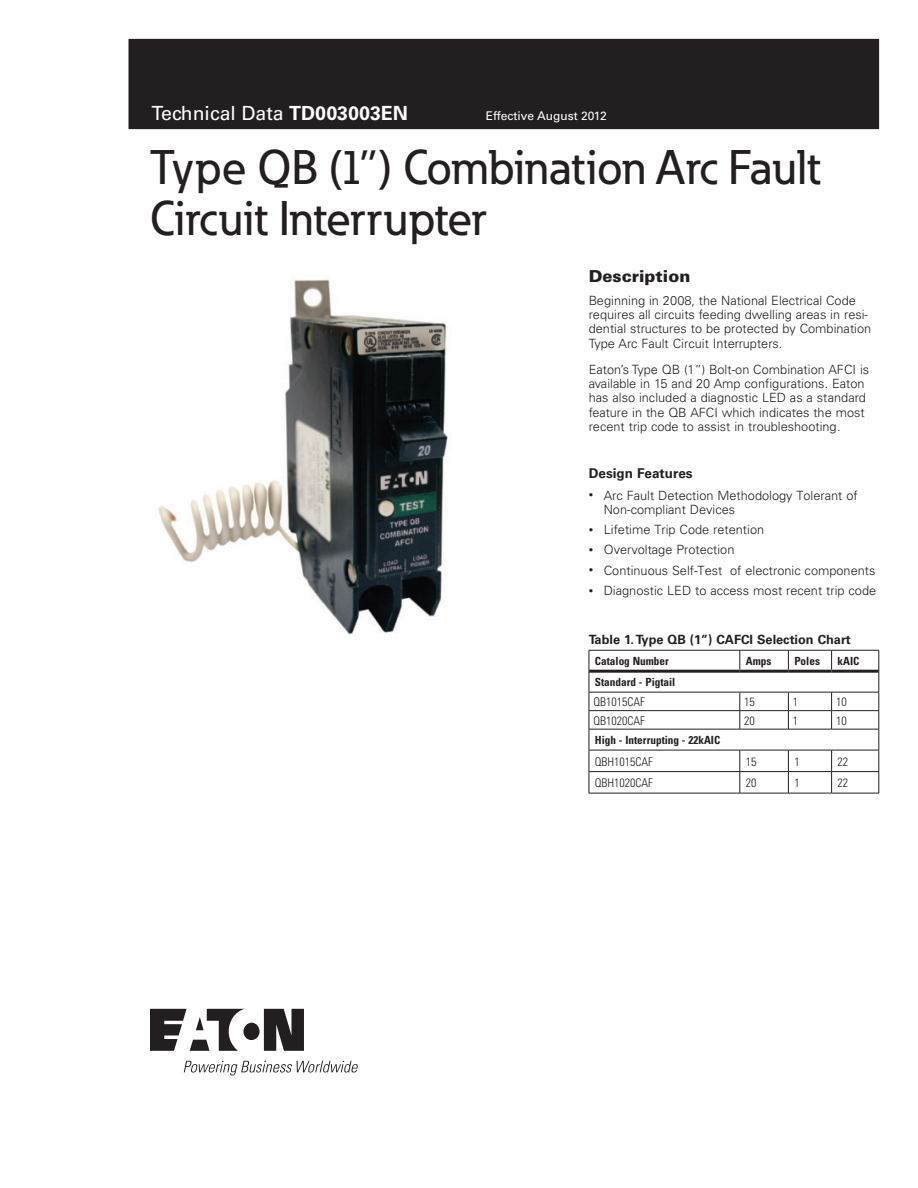
<style>
.page{position:relative;width:918px;height:1188px;background:#fff}
.page>*{position:absolute;margin:0;border:0;box-sizing:border-box;transform-origin:0 0}
._00_Product{font:500 48px/51px "Eaton";color:#231f20}
._00_Application{font:19.5px "Univers";color:#fff}
._01_Head1{font:900 16.5px "Univers";color:#231f20}
._01_Head3{font:700 13.5px "Univers";color:#231f20}
._02_Body_Last{font:300 12.75px/14.2px "Univers";color:#231f20}
.Table_Title{font:700 12.75px "Univers";color:#231f20}
._03_Table_Body__8_pt{font:300 condensed 12px "Univers";color:#231f20}
._00_Brand_Effective{font:12px "Univers";color:#fff}
.Table_Text{font:700 condensed 11.25px "Univers";color:#231f20}
.Table_Heading{font:700 condensed 11.25px "Univers";color:#231f20}
.s1{font-weight:700}
.s2{font-size:9px}
</style>
<div class="page">
<div style="left:129px;top:39px;width:750px;height:90px;background:#231f20"></div>
<svg style="left:150px;top:1009px;width:154px;height:42px"></svg>
<svg style="left:184px;top:1061px;width:174px;height:15px"></svg>
<hr style="left:589px;top:692px;width:151px;height:1px;background:#231f20">
<hr style="left:740px;top:692px;width:48px;height:1px;background:#231f20">
<hr style="left:788px;top:692px;width:44px;height:1px;background:#231f20">
<hr style="left:832px;top:692px;width:47px;height:1px;background:#231f20">
<hr style="left:589px;top:710px;width:151px;height:1px;background:#231f20">
<hr style="left:740px;top:710px;width:48px;height:1px;background:#231f20">
<svg style="left:740px;top:692px;width:1px;height:37px"></svg>
<hr style="left:788px;top:710px;width:44px;height:1px;background:#231f20">
<svg style="left:788px;top:692px;width:1px;height:37px"></svg>
<hr style="left:832px;top:710px;width:47px;height:1px;background:#231f20">
<svg style="left:831px;top:692px;width:1px;height:37px"></svg>
<hr style="left:589px;top:729px;width:151px;height:1px;background:#231f20">
<hr style="left:740px;top:729px;width:48px;height:1px;background:#231f20">
<hr style="left:788px;top:729px;width:44px;height:1px;background:#231f20">
<hr style="left:832px;top:729px;width:47px;height:1px;background:#231f20">
<hr style="left:589px;top:750px;width:151px;height:1px;background:#231f20">
<hr style="left:740px;top:750px;width:48px;height:1px;background:#231f20">
<hr style="left:788px;top:750px;width:44px;height:1px;background:#231f20">
<hr style="left:832px;top:750px;width:47px;height:1px;background:#231f20">
<hr style="left:589px;top:771px;width:151px;height:1px;background:#231f20">
<hr style="left:740px;top:771px;width:48px;height:1px;background:#231f20">
<svg style="left:740px;top:750px;width:1px;height:43px"></svg>
<hr style="left:788px;top:771px;width:44px;height:1px;background:#231f20">
<svg style="left:788px;top:750px;width:1px;height:43px"></svg>
<hr style="left:832px;top:771px;width:47px;height:1px;background:#231f20">
<svg style="left:831px;top:750px;width:1px;height:43px"></svg>
<hr style="left:589px;top:793px;width:151px;height:1px;background:#231f20">
<hr style="left:740px;top:793px;width:48px;height:1px;background:#231f20">
<hr style="left:788px;top:793px;width:44px;height:1px;background:#231f20">
<hr style="left:832px;top:793px;width:47px;height:1px;background:#231f20">
<svg style="left:589px;top:651px;width:1px;height:142px"></svg>
<hr style="left:589px;top:650px;width:151px;height:1px;background:#231f20">
<hr style="left:740px;top:650px;width:48px;height:1px;background:#231f20">
<hr style="left:788px;top:650px;width:44px;height:1px;background:#231f20">
<hr style="left:832px;top:650px;width:47px;height:1px;background:#231f20">
<svg style="left:740px;top:650px;width:1px;height:20px"></svg>
<svg style="left:788px;top:650px;width:1px;height:20px"></svg>
<svg style="left:831px;top:650px;width:1px;height:20px"></svg>
<svg style="left:879px;top:650px;width:1px;height:143px"></svg>
<hr style="left:589px;top:670px;width:151px;height:3px;background:#231f20">
<hr style="left:740px;top:670px;width:48px;height:3px;background:#231f20">
<hr style="left:788px;top:670px;width:44px;height:3px;background:#231f20">
<hr style="left:832px;top:670px;width:47px;height:3px;background:#231f20">
<img style="left:158px;top:279px;width:290px;height:356px">
<p class="_00_Application" style="left:152px;top:101px;width:258px">Technical Data <span class="s1">TD003003EN</span></p>
<p class="_00_Brand_Effective" style="left:486px;top:109px;width:123px">Effective August 2012</p>
<p class="_00_Product" style="left:150px;top:141px;width:672px">Type QB (1”) Combination Arc Fault<br>Circuit Interrupter</p>
<p class="_01_Head1" style="left:589px;top:265px;width:103px">Description</p>
<p class="_02_Body_Last" style="left:589px;top:293px;width:284px">Beginning in 2008, the National Electrical Code requires all circuits feeding dwelling areas in resi&shy;dential structures to be protected by Combination Type Arc Fault Circuit Interrupters.</p>
<p class="_02_Body_Last" style="left:589px;top:362px;width:282px">Eaton’s Type QB (1”) Bolt-on Combination AFCI is available in 15 and 20 Amp configurations. Eaton has also included a diagnostic LED as a standard feature in the QB AFCI which indicates the most recent trip code to assist in troubleshooting.</p>
<p class="_01_Head3" style="left:589px;top:465px;width:105px">Design Features</p>
<p class="_02_Body_Last" style="left:604px;top:488px;width:256px;text-indent:-15px"><span class="s2">•</span> Arc Fault Detection Methodology Tolerant of<br>Non-compliant Devices</p>
<p class="_02_Body_Last" style="left:589px;top:522px;width:177px"><span class="s2">•</span> Lifetime Trip Code retention</p>
<p class="_02_Body_Last" style="left:589px;top:543px;width:147px"><span class="s2">•</span> Overvoltage Protection</p>
<p class="_02_Body_Last" style="left:589px;top:563px;width:288px"><span class="s2">•</span> Continuous Self-Test of electronic components</p>
<p class="_02_Body_Last" style="left:589px;top:583px;width:289px"><span class="s2">•</span> Diagnostic LED to access most recent trip code</p>
<p class="Table_Title" style="left:589px;top:632px;width:263px">Table 1. Type QB (1”) CAFCI Selection Chart</p>
<p class="Table_Heading" style="left:595px;top:654px;width:76px">Catalog Number</p>
<p class="Table_Heading" style="left:746px;top:654px;width:27px">Amps</p>
<p class="Table_Heading" style="left:794px;top:654px;width:27px">Poles</p>
<p class="Table_Heading" style="left:838px;top:654px;width:23px">kAIC</p>
<p class="Table_Text" style="left:595px;top:675px;width:82px">Standard - Pigtail</p>
<p class="_03_Table_Body__8_pt" style="left:593px;top:695px;width:53px">QB1015CAF</p>
<p class="_03_Table_Body__8_pt" style="left:744px;top:695px;width:12px">15</p>
<p class="_03_Table_Body__8_pt" style="left:793px;top:695px;width:7px">1</p>
<p class="_03_Table_Body__8_pt" style="left:836px;top:695px;width:12px">10</p>
<p class="_03_Table_Body__8_pt" style="left:593px;top:713px;width:53px">QB1020CAF</p>
<p class="_03_Table_Body__8_pt" style="left:744px;top:713px;width:12px">20</p>
<p class="_03_Table_Body__8_pt" style="left:793px;top:713px;width:7px">1</p>
<p class="_03_Table_Body__8_pt" style="left:836px;top:713px;width:12px">10</p>
<p class="Table_Text" style="left:595px;top:733px;width:127px">High - Interrupting - 22kAIC</p>
<p class="_03_Table_Body__8_pt" style="left:595px;top:754px;width:59px">QBH1015CAF</p>
<p class="_03_Table_Body__8_pt" style="left:746px;top:754px;width:12px">15</p>
<p class="_03_Table_Body__8_pt" style="left:794px;top:754px;width:7px">1</p>
<p class="_03_Table_Body__8_pt" style="left:838px;top:754px;width:12px">22</p>
<p class="_03_Table_Body__8_pt" style="left:595px;top:776px;width:59px">QBH1020CAF</p>
<p class="_03_Table_Body__8_pt" style="left:746px;top:776px;width:12px">20</p>
<p class="_03_Table_Body__8_pt" style="left:794px;top:776px;width:7px">1</p>
<p class="_03_Table_Body__8_pt" style="left:838px;top:776px;width:12px">22</p>
</div>
